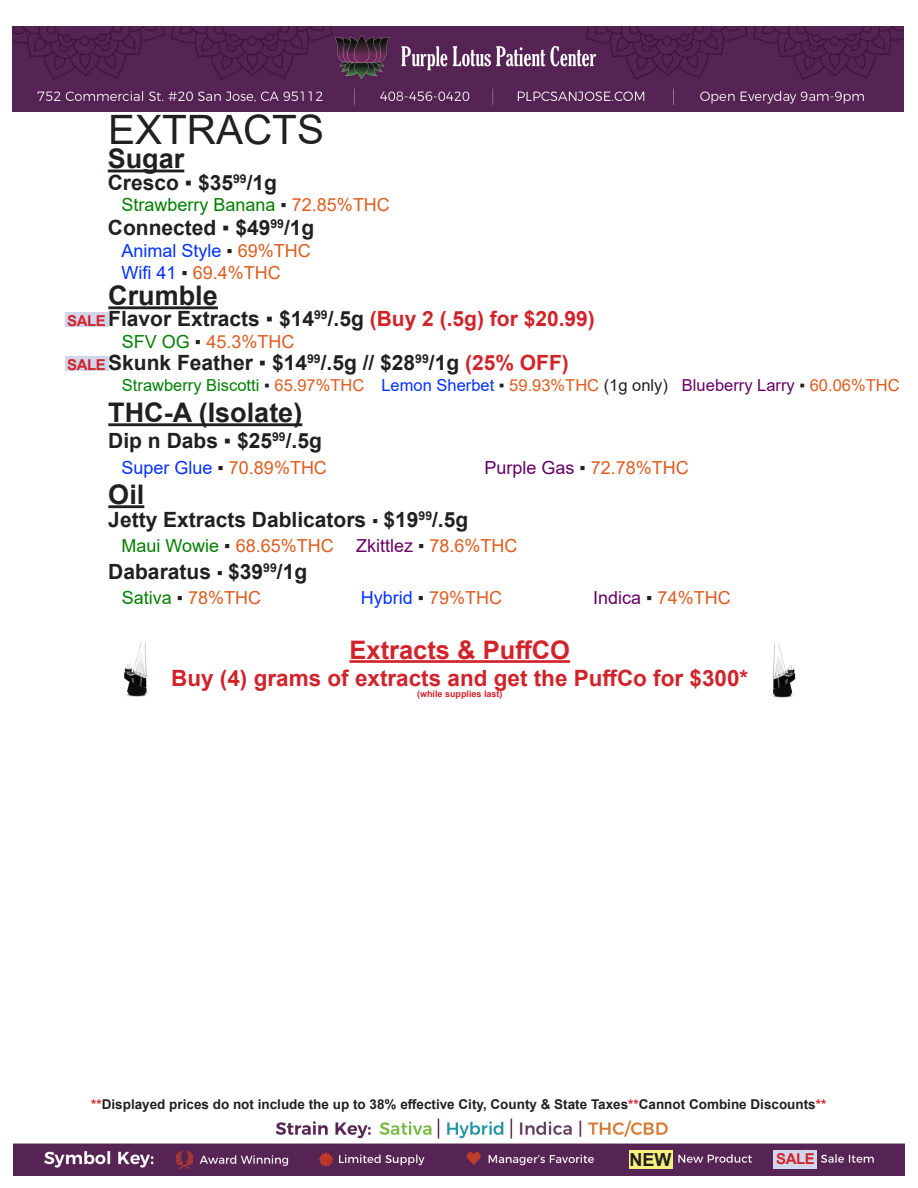
<style>
.page{position:relative;width:918px;height:1188px;background:#fff}
.page>*{position:absolute;margin:0;border:0;box-sizing:border-box;transform-origin:0 0}
.t1{font:40.5px "Arial";color:#231f20}
.t2{font:700 27px "Arial";color:#231f20}
.t3{font:700 25.5px "Arial";color:#d1232a}
.t4{font:700 22.5px "Arial";color:#d1232a}
.t5{font:700 21px "Arial";color:#231f20}
.t6{font:18px "Arial";color:#008000}
.t7{font:18px "Arial";color:#0432ff}
.t8{font:18px "Arial";color:#606}
.t9{font:18px "Arial";color:#de5c1f}
.t10{font:700 18px "Arial";color:#231f20}
.t11{font:16.5px "Arial";color:#0432ff}
.t12{font:16.5px "Arial";color:#008000}
.t13{font:16.5px "Arial";color:#606}
.t14{font:700 15px "Arial";letter-spacing:-.03em;color:#d1232a}
.t15{font:700 13.5px "Arial";color:#231f20}
.t16{font:700 9px "Arial";color:#d1232a}
.s1{font-weight:400}
.s2{color:#231f20}
.s3{color:#de5c1f}
.s4{color:#0432ff}
.s5{color:#008000}
.s6{color:#d1232a}
.s7{font-weight:400;font-size:18px}
</style>
<div class="page">
<img style="left:14px;top:1118px;width:890px;height:58px">
<img style="left:13px;top:27px;width:891px;height:85px">
<div style="left:774px;top:1150px;width:43px;height:19px;background:#d3d5ea"></div>
<div style="left:630px;top:1150px;width:43px;height:19px;background:#f6f17f"></div>
<hr style="left:108px;top:423px;width:194px;height:3px;background:#231f20">
<hr style="left:108px;top:505px;width:36px;height:3px;background:#231f20">
<hr style="left:108px;top:306px;width:110px;height:3px;background:#231f20">
<div style="left:65px;top:312px;width:43px;height:15px;background:#d3d5ea"></div>
<div style="left:65px;top:356px;width:43px;height:15px;background:#d3d5ea"></div>
<hr style="left:350px;top:660px;width:220px;height:3px;background:#d1232a">
<img style="left:124px;top:642px;width:23px;height:55px">
<img style="left:772px;top:643px;width:24px;height:55px">
<hr style="left:108px;top:170px;width:76px;height:2px;background:#231f20">
<p class="t1" style="left:108px;top:102px;width:218px">EXTRACTS</p>
<p class="t2" style="left:108px;top:140px;width:78px">Sugar</p>
<p class="t5" style="left:108px;top:167px;width:171px">Cresco <span class="s1">▪</span> $35<sup>99</sup>/1g</p>
<p class="t6" style="left:122px;top:193px;width:270px">Strawberry Banana <span class="s2">▪</span> <span class="s3">72.85%THC</span></p>
<p class="t5" style="left:108px;top:213px;width:208px">Connected <span class="s1">▪</span> $49<sup>99</sup>/1g</p>
<p class="t9" style="left:122px;top:260px;width:161px"><span class="s4">Wifi 41</span> <span class="s2">▪</span> 69.4%THC</p>
<p class="t7" style="left:122px;top:238px;width:191px">Animal Style <span class="s2">▪</span> <span class="s3">69%THC</span></p>
<p class="t2" style="left:108px;top:276px;width:111px">Crumble</p>
<p class="t9" style="left:122px;top:329px;width:174px"><span class="s5">SFV OG</span> <span class="s2">▪</span> 45.3%THC</p>
<p class="t5" style="left:108px;top:304px;width:488px">Flavor Extracts <span class="s1">▪</span> $14<sup>99</sup>/.5g <span class="s6">(Buy 2 (.5g) for $20.99)</span></p>
<p class="t5" style="left:108px;top:348px;width:462px">Skunk Feather <span class="s1">▪</span> $14<sup>99</sup>/.5g // $28<sup>99</sup>/1g <span class="s6">(25% OFF)</span></p>
<p class="t14" style="left:67px;top:310px;width:40px">SALE</p>
<p class="t14" style="left:67px;top:354px;width:40px">SALE</p>
<p class="t11" style="left:381px;top:374px;width:288px">Lemon Sherbet <span class="s2">▪</span> <span class="s3">59.93%THC</span> <span class="s2">(1g only)</span></p>
<p class="t12" style="left:122px;top:374px;width:244px">Strawberry Biscotti <span class="s2">▪</span> <span class="s3">65.97%THC</span></p>
<p class="t13" style="left:682px;top:374px;width:219px">Blueberry Larry <span class="s2">▪</span> <span class="s3">60.06%THC</span></p>
<p class="t2" style="left:108px;top:393px;width:196px">THC-A (Isolate)</p>
<p class="t5" style="left:108px;top:425px;width:215px">Dip n Dabs <span class="s1">▪</span> $25<sup>99</sup>/.5g</p>
<p class="t7" style="left:122px;top:455px;width:207px">Super Glue <span class="s2">▪</span> <span class="s3">70.89%THC</span></p>
<p class="t8" style="left:484px;top:455px;width:206px">Purple Gas <span class="s2">▪</span> <span class="s3">72.78%THC</span></p>
<p class="t2" style="left:108px;top:475px;width:38px">Oil</p>
<p class="t5" style="left:108px;top:505px;width:362px">Jetty Extracts Dablicators <span class="s7">▪</span> $19<sup>99</sup>/.5g</p>
<p class="t8" style="left:356px;top:533px;width:163px">Zkittlez <span class="s2">▪</span> <span class="s3">78.6%THC</span></p>
<p class="t8" style="left:593px;top:585px;width:139px">Indica <span class="s2">▪</span> <span class="s3">74%THC</span></p>
<p class="t6" style="left:122px;top:533px;width:214px">Maui Wowie <span class="s2">▪</span> <span class="s3">68.65%THC</span></p>
<p class="t5" style="left:108px;top:557px;width:200px">Dabaratus <span class="s7">▪</span> $39<sup>99</sup>/1g</p>
<p class="t6" style="left:122px;top:585px;width:141px">Sativa <span class="s2">▪</span> <span class="s3">78%THC</span></p>
<p class="t7" style="left:361px;top:585px;width:143px">Hybrid <span class="s2">▪</span> <span class="s3">79%THC</span></p>
<p class="t3" style="left:350px;top:632px;width:222px">Extracts &amp; PuffCO</p>
<p class="t4" style="left:171px;top:662px;width:579px">Buy (4) grams of extracts and get the PuffCo for $300*</p>
<p class="t16" style="left:417px;top:687px;width:87px">(while supplies last)</p>
<p class="t15" style="left:91px;top:1095px;width:737px"><span class="s6">**</span>Displayed prices do not include the up to 38% effective City, County &amp; State Taxes<span class="s6">**</span>Cannot Combine Discounts<span class="s6">**</span></p>
<p class="t10" style="left:630px;top:1147px;width:43px">NEW</p>
<p class="t14" style="left:776px;top:1148px;width:40px">SALE</p>
</div>
